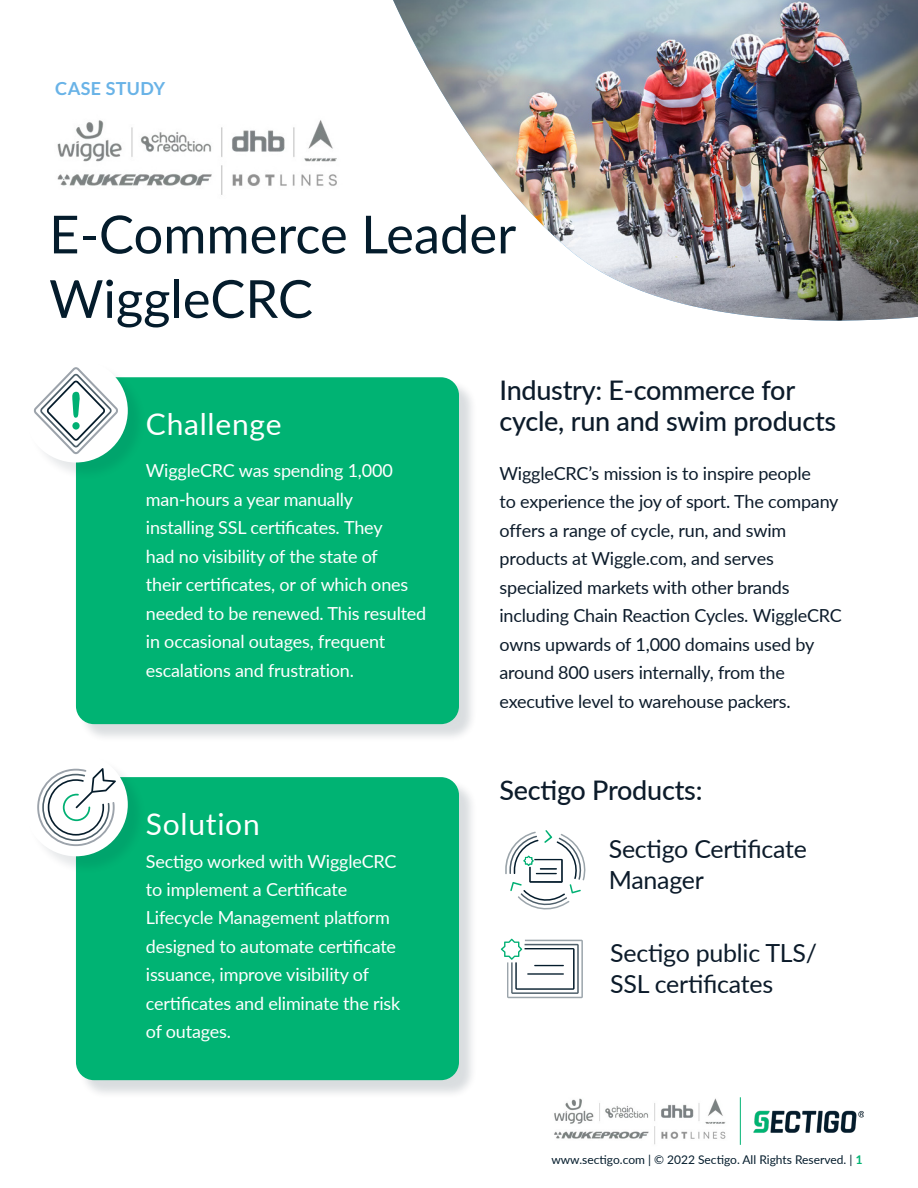
<style>
.page{position:relative;width:918px;height:1188px;background:#fff}
.page>*{position:absolute;margin:0;border:0;box-sizing:border-box;transform-origin:0 0}
.Title{font:52.5px "Lato";color:#041c2c}
.New_Body{font:30px "Lato";letter-spacing:.025em;color:#fff}
.CATEGORY{font:30px "Lato";letter-spacing:.025em;color:#fff}
.t1{font:500 27px/31.5px "Lato";letter-spacing:-.01em;color:#0c1b2a}
.New_Body-2{font:25.05px/31.2px "Lato";letter-spacing:-.01em;color:#0c1b2a}
.New_Body-3{font:18px/28.5px "Lato";letter-spacing:-.01em;color:#fff}
.t2{font:18px/28.5px "Lato";letter-spacing:-.01em;color:#0c1b2a}
.CATEGORY-2{font:700 18px "Lato";letter-spacing:.025em;color:#69b3e7}
.t3{font:12px "Lato";color:#041c2c}
.s1{font-weight:700;color:#00b373}
</style>
<div class="page">
<img style="left:753px;top:1110px;width:111px;height:23px">
<img style="left:393px;top:0;width:525px;height:321px">
<div style="left:78px;top:379px;width:400px;height:364px;background:#041c2c;opacity:.15"></div>
<div style="left:76px;top:377px;width:383px;height:347px;background:#00b373;border-radius:18px"></div>
<div style="left:78px;top:779px;width:400px;height:320px;background:#041c2c;opacity:.15"></div>
<div style="left:76px;top:777px;width:383px;height:303px;background:#00b373;border-radius:18px"></div>
<div style="left:26px;top:755px;width:120px;height:120px;background:#041c2c;opacity:.1"></div>
<div style="left:24px;top:753px;width:104px;height:103px;background:#fff;border-radius:50%"></div>
<svg style="left:37px;top:768px;width:79px;height:78px"></svg>
<div style="left:26px;top:361px;width:120px;height:120px;background:#041c2c;opacity:.1"></div>
<div style="left:24px;top:359px;width:104px;height:104px;background:#fff;border-radius:50%"></div>
<svg style="left:33px;top:367px;width:85px;height:87px"></svg>
<hr style="left:740px;top:1097px;width:1px;height:48px;background:#00b373">
<svg style="left:501px;top:939px;width:82px;height:59px"></svg>
<svg style="left:505px;top:830px;width:81px;height:80px"></svg>
<img style="left:57px;top:120px;width:280px;height:75px">
<img style="left:554px;top:1098px;width:172px;height:47px">
<p class="CATEGORY-2" style="left:55px;top:79px;width:112px">CASE STUDY</p>
<p class="Title" style="left:49px;top:197px;width:469px">E-Commerce Leader</p>
<p class="Title" style="left:49px;top:261px;width:265px">WiggleCRC</p>
<p class="New_Body" style="left:146px;top:403px;width:137px">Challenge</p>
<p class="New_Body-3" style="left:146px;top:455px;width:282px">WiggleCRC was spending 1,000 man-hours a year manually<br>installing SSL certificates. They<br>had no visibility of the state of<br>their certificates, or of which ones needed to be renewed. This resulted in occasional outages, frequent escalations and frustration.</p>
<p class="CATEGORY" style="left:146px;top:802px;width:115px">Solution</p>
<p class="New_Body-3" style="left:146px;top:846px;width:256px">Sectigo worked with WiggleCRC to implement a Certificate<br>Lifecycle Management platform designed to automate certificate issuance, improve visibility of certificates and eliminate the risk of outages.</p>
<h1 class="t1" style="left:500px;top:373px;width:338px">Industry: E-commerce for cycle, run and swim products</h1>
<h1 class="t2" style="left:500px;top:458px;width:344px">WiggleCRC’s mission is to inspire people<br>to experience the joy of sport. The company offers a range of cycle, run, and swim products at Wiggle.com, and serves specialized markets with other brands including Chain Reaction Cycles. WiggleCRC owns upwards of 1,000 domains used by around 800 users internally, from the executive level to warehouse packers.</h1>
<h1 class="t1" style="left:500px;top:774px;width:204px">Sectigo Products:</h1>
<p class="New_Body-2" style="left:609px;top:832px;width:200px">Sectigo Certificate<br>Manager</p>
<p class="New_Body-2" style="left:610px;top:936px;width:208px">Sectigo public TLS/<br>SSL certificates</p>
<p class="t3" style="left:551px;top:1151px;width:313px">www.sectigo.com | © 2022 Sectigo. All Rights Reserved. | <span class="s1">1</span></p>
</div>
